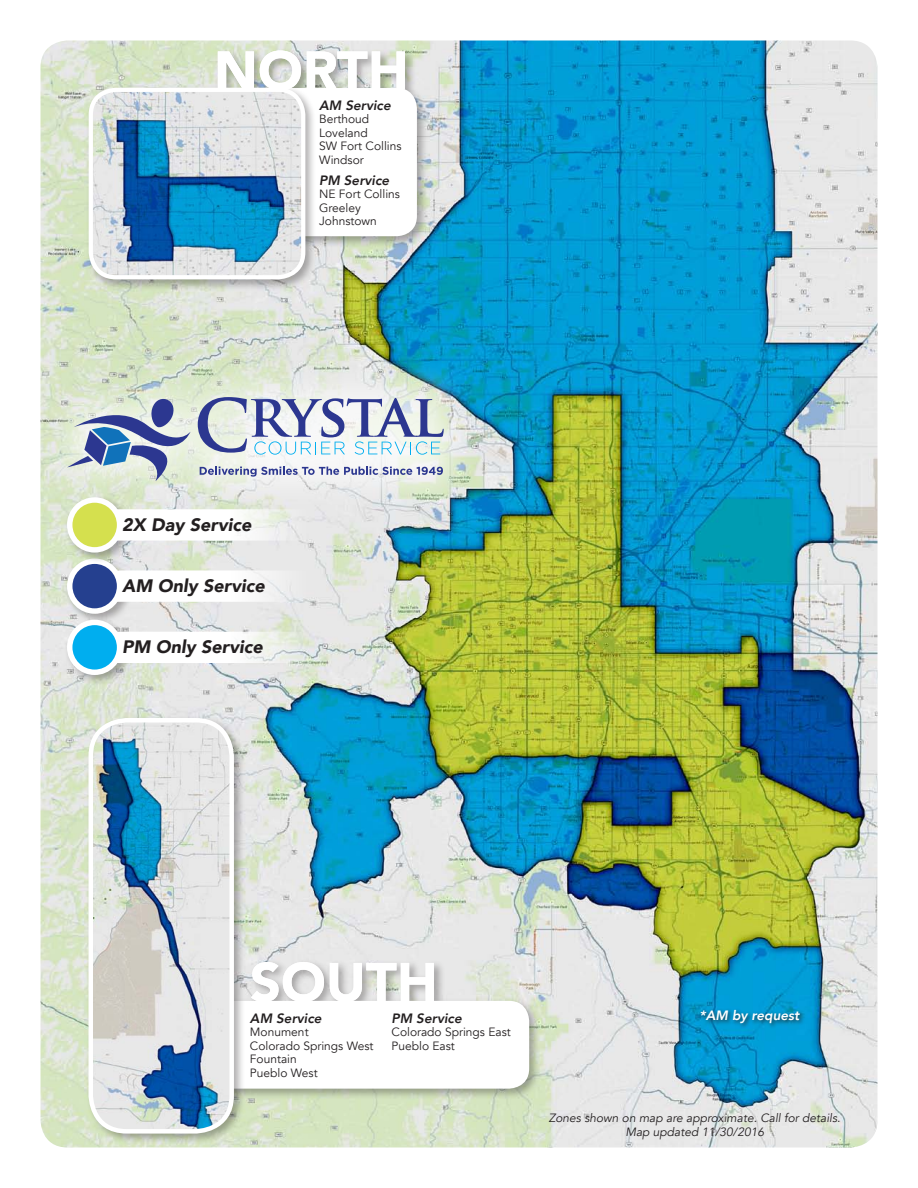
<style>
.page{position:relative;width:918px;height:1188px;background:#fff}
.page>*{position:absolute;margin:0;border:0;box-sizing:border-box;transform-origin:0 0}
.t1{font:900 54px "Avenir";color:#fff}
.t2{font:italic 900 18px "Avenir";color:#231f20}
.t3{font:italic 800 13.5px "Avenir";color:#231f20}
.t4{font:italic 800 13.5px "Avenir";color:#fff}
.t5{font:12px/13.5px "Avenir";color:#231f20}
.t6{font:italic 12px/14.4px "Avenir";color:#231f20;text-align:center}
</style>
<div class="page">
<img style="left:40px;top:40px;width:838px;height:1108px">
<div style="left:249px;top:959px;width:197px;height:54px;background:#231f20;opacity:.35"></div>
<div style="left:215px;top:47px;width:202px;height:55px;background:#231f20;opacity:.35"></div>
<div style="left:254px;top:85px;width:174px;height:163px;background:#231f20;opacity:.35"></div>
<div style="left:257px;top:88px;width:160px;height:148px;background:#fff;border-radius:20px"></div>
<div style="left:185px;top:998px;width:356px;height:102px;background:#231f20;opacity:.35"></div>
<div style="left:188px;top:1001px;width:341px;height:88px;background:#fff;border-radius:20px"></div>
<div style="left:31px;top:360px;width:449px;height:157px;background:#fff;opacity:.75"></div>
<svg style="left:200px;top:467px;width:243px;height:10px"></svg>
<svg style="left:67px;top:398px;width:124px;height:83px;background:#a7b6c7"></svg>
<svg style="left:198px;top:397px;width:246px;height:58px"></svg>
<div style="left:64px;top:556px;width:69px;height:69px;background:#231f20;opacity:.35"></div>
<div style="left:70px;top:561px;width:50px;height:50px;background:#25408f;border-radius:50%"></div>
<div style="left:67px;top:558px;width:55px;height:56px;border:5px solid #fff;border-radius:50%"></div>
<svg style="left:113px;top:570px;width:195px;height:32px"></svg>
<div style="left:64px;top:617px;width:69px;height:69px;background:#231f20;opacity:.35"></div>
<div style="left:70px;top:622px;width:50px;height:50px;background:#00aeef;border-radius:50%"></div>
<div style="left:67px;top:620px;width:55px;height:55px;border:5px solid #fff;border-radius:50%"></div>
<svg style="left:113px;top:632px;width:195px;height:31px"></svg>
<div style="left:64px;top:495px;width:69px;height:69px;background:#231f20;opacity:.35"></div>
<div style="left:70px;top:500px;width:50px;height:50px;background:#d5e04e;border-radius:50%"></div>
<div style="left:67px;top:497px;width:55px;height:56px;border:5px solid #fff;border-radius:50%"></div>
<svg style="left:113px;top:509px;width:195px;height:32px"></svg>
<div style="left:86px;top:85px;width:231px;height:206px;background:#231f20;opacity:.35"></div>
<img style="left:91px;top:90px;width:212px;height:187px">
<div style="left:89px;top:88px;width:216px;height:191px;border:4px solid #fff;border-radius:25px"></div>
<div style="left:86px;top:715px;width:159px;height:430px;background:#231f20;opacity:.35"></div>
<img style="left:91px;top:720px;width:141px;height:411px">
<div style="left:89px;top:718px;width:145px;height:416px;border:4px solid #fff;border-radius:36px"></div>
<div style="left:698px;top:1007px;width:108px;height:23px;background:#231f20;opacity:.5"></div>
<h1 class="t1" style="left:214px;top:36px;width:196px">NORTH</h1>
<p class="t3" style="left:319px;top:96px;width:73px">AM Service</p>
<p class="t5" style="left:319px;top:113px;width:84px">Berthoud<br>Loveland<br>SW Fort Collins<br>Windsor</p>
<p class="t3" style="left:319px;top:171px;width:72px">PM Service</p>
<p class="t5" style="left:319px;top:188px;width:82px">NE Fort Collins<br>Greeley<br>Johnstown</p>
<h2 class="t2" style="left:122px;top:513px;width:131px">2X Day Service</h2>
<h2 class="t2" style="left:122px;top:574px;width:144px">AM Only Service</h2>
<h2 class="t2" style="left:122px;top:635px;width:142px">PM Only Service</h2>
<h1 class="t1" style="left:250px;top:947px;width:189px">SOUTH</h1>
<p class="t3" style="left:250px;top:1009px;width:73px">AM Service</p>
<p class="t5" style="left:250px;top:1026px;width:125px">Monument<br>Colorado Springs West<br>Fountain<br>Pueblo West</p>
<p class="t3" style="left:392px;top:1009px;width:72px">PM Service</p>
<p class="t5" style="left:392px;top:1026px;width:121px">Colorado Springs East<br>Pueblo East</p>
<p class="t4" style="left:700px;top:1007px;width:102px">*AM by request</p>
<p class="t6" style="left:549px;top:1111px;width:293px">Zones shown on map are approximate. Call for details.<br>Map updated 11/30/2016</p>
</div>
